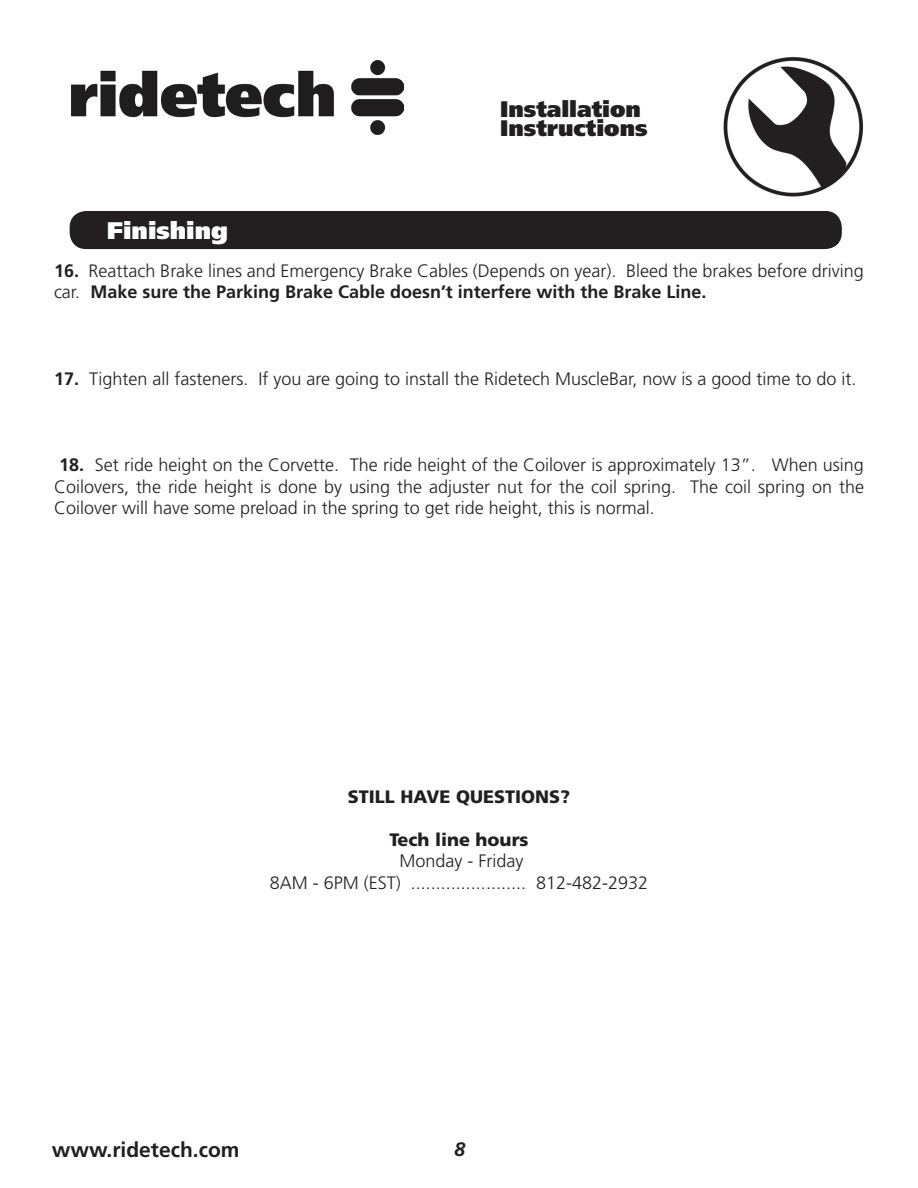
<style>
.page{position:relative;width:918px;height:1188px;background:#fff}
.page>*{position:absolute;margin:0;border:0;box-sizing:border-box;transform-origin:0 0}
.t1{font:900 24px "Frutiger";color:#fff}
.t2{font:900 22.5px/19.5px "Frutiger";color:#231f20}
.t3{font:700 21px "Frutiger";color:#231f20}
.t4{font:italic 700 19.5px "Frutiger";color:#231f20}
.t5{font:300 18px/21.6px "Frutiger";color:#231f20}
.t6{font:900 18px "Frutiger";color:#231f20}
.s1{font-weight:700}
</style>
<div class="page">
<img style="left:723px;top:57px;width:139px;height:140px">
<img style="left:72px;top:61px;width:331px;height:75px">
<div style="left:70px;top:211px;width:772px;height:38px;background:#231f20;border-radius:16px"></div>
<p class="t2" style="left:500px;top:101px;width:149px">Installation<br>Instructions</p>
<h1 class="t1" style="left:107px;top:221px;width:122px">Finishing</h1>
<p class="t5" style="left:54px;top:261px;width:811px"><span class="s1">16.</span> Reattach Brake lines and Emergency Brake Cables (Depends on year). Bleed the brakes before driving car. <span class="s1">Make sure the Parking Brake Cable doesn’t interfere with the Brake Line.</span></p>
<p class="t5" style="left:54px;top:369px;width:804px"><span class="s1">17.</span> Tighten all fasteners. If you are going to install the Ridetech MuscleBar, now is a good time to do it.</p>
<p class="t5" style="left:54px;top:455px;width:812px;text-align:justify"><span class="s1">18.</span> Set ride height on the Corvette. The ride height of the Coilover is approximately 13”. When using Coilovers, the ride height is done by using the adjuster nut for the coil spring. The coil spring on the Coilover will have some preload in the spring to get ride height, this is normal.</p>
<p class="t6" style="left:348px;top:789px;width:224px">STILL HAVE QUESTIONS?</p>
<p class="t6" style="left:389px;top:832px;width:141px">Tech line hours</p>
<p class="t5" style="left:270px;top:852px;width:380px;text-align:center">Monday - Friday<br>8AM - 6PM (EST) ....................... 812-482-2932</p>
<p class="t3" style="left:52px;top:1142px;width:189px">www.ridetech.com</p>
<p class="t4" style="left:454px;top:1142px;width:12px">8</p>
</div>
